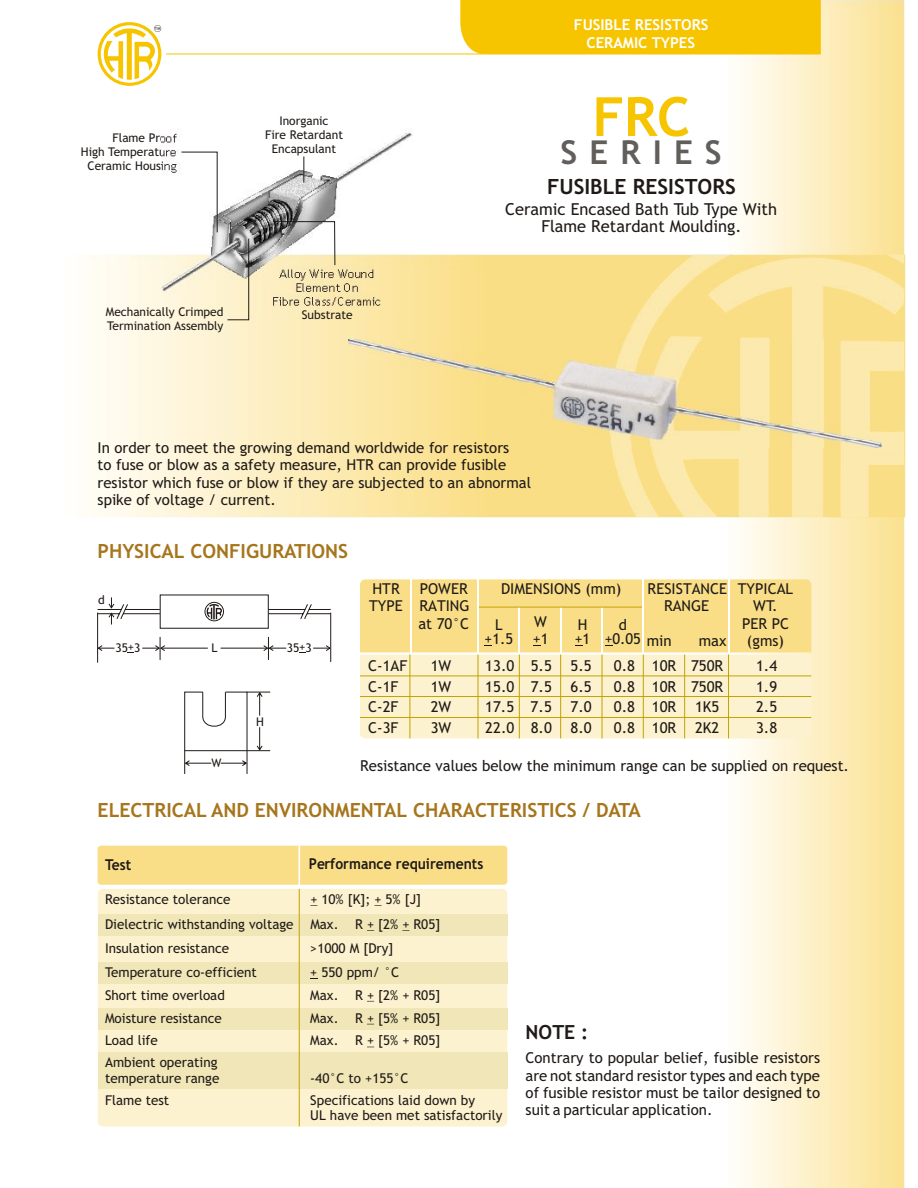
<style>
.page{position:relative;width:918px;height:1188px;background:#fff}
.page>*{position:absolute;margin:0;border:0;box-sizing:border-box;transform-origin:0 0}
.t1{font:700 54px "Trebuchet MS";color:#f7c400}
.t2{font:700 33px "Trebuchet MS";letter-spacing:.37em;color:#615e5c}
.t3{font:700 21px "Trebuchet MS";color:#1f1a17}
.t4{font:700 19.5px "Trebuchet MS";color:#a6751c}
.t5{font:700 19.5px "Trebuchet MS";color:#1f1a17}
.t6{font:16.5px/17.4px "Trebuchet MS";color:#1f1a17;text-align:center}
.t7{font:15px/17.4px "Trebuchet MS";color:#1f1a17;text-align:center}
.t8{font:700 15px/17.4px "Trebuchet MS";color:#fff;text-align:center}
.t9{font:700 15px "Trebuchet MS";color:#1f1a17;scale:.92 1}
.t10{font:13.5px/24.5px "Trebuchet MS";color:#1f1a17}
.t11{font:12px/14px "Trebuchet MS";color:#1f1a17;text-align:right}
.t12{font:11.7px "Trebuchet MS";color:#1f1a17}
.t13{font:4.2px "Trebuchet MS";color:#1f1a17}
</style>
<div class="page">
<img style="left:691px;top:0;width:214px;height:1188px">
<div style="left:460px;top:0;width:361px;height:54px;background:#f7c400"></div>
<img style="left:162px;top:132px;width:251px;height:177px">
<svg style="left:181px;top:151px;width:37px;height:82px"></svg>
<svg style="left:303px;top:156px;width:1px;height:27px"></svg>
<svg style="left:272px;top:221px;width:64px;height:45px"></svg>
<svg style="left:227px;top:238px;width:22px;height:83px;background:#cbc5b0"></svg>
<svg style="left:98px;top:22px;width:63px;height:64px"></svg>
<hr style="left:166px;top:54px;width:655px;height:1px;background:#f7c400">
<img style="left:609px;top:245px;width:296px;height:272px">
<img style="left:348px;top:339px;width:533px;height:109px">
<div style="left:98px;top:889px;width:409px;height:238px;background:#fcf2cf;border-radius:5px"></div>
<div style="left:98px;top:846px;width:409px;height:39px;background:#fade87"></div>
<div style="left:98px;top:914px;width:409px;height:22px;background:#f0e6b8"></div>
<div style="left:98px;top:962px;width:409px;height:22px;background:#f0e6b8"></div>
<div style="left:98px;top:1008px;width:409px;height:21px;background:#f0e6b8"></div>
<div style="left:98px;top:1052px;width:409px;height:36px;background:#f0e6b8"></div>
<hr style="left:299px;top:889px;width:1px;height:238px;background:#c2a300">
<svg style="left:184px;top:691px;width:86px;height:83px"></svg>
<hr style="left:97px;top:613px;width:1px;height:50px;background:#1f1a17">
<hr style="left:330px;top:613px;width:1px;height:49px;background:#1f1a17">
<hr style="left:162px;top:648px;width:46px;height:1px;background:#1f1a17">
<hr style="left:221px;top:648px;width:46px;height:1px;background:#1f1a17">
<svg style="left:313px;top:645px;width:18px;height:7px"></svg>
<svg style="left:263px;top:637px;width:23px;height:23px"></svg>
<svg style="left:142px;top:637px;width:24px;height:23px"></svg>
<svg style="left:97px;top:645px;width:17px;height:7px"></svg>
<svg style="left:97px;top:597px;width:234px;height:28px"></svg>
<svg style="left:360px;top:579px;width:451px;height:159px;background:#fae7ab"></svg>
<hr style="left:360px;top:717px;width:451px;height:1px;background:#c2a300">
<hr style="left:360px;top:696px;width:451px;height:1px;background:#c2a300">
<hr style="left:360px;top:676px;width:451px;height:1px;background:#c2a300">
<hr style="left:410px;top:579px;width:1px;height:73px;background:#fff">
<hr style="left:519px;top:607px;width:1px;height:45px;background:#fff">
<hr style="left:560px;top:607px;width:1px;height:45px;background:#fff">
<hr style="left:601px;top:607px;width:2px;height:45px;background:#fff">
<hr style="left:478px;top:607px;width:165px;height:1px;background:#c2a300">
<hr style="left:729px;top:579px;width:1px;height:73px;background:#fff">
<hr style="left:643px;top:579px;width:1px;height:73px;background:#fff">
<hr style="left:477px;top:579px;width:2px;height:73px;background:#fff">
<p class="t13" style="left:155px;top:27px;width:7px">TM</p>
<p class="t11" style="left:81px;top:132px;width:98px">Flame Proof<br>High Temperature<br>Ceramic Housing</p>
<p class="t11" style="left:265px;top:115px;width:80px;text-align:center">Inorganic<br>Fire Retardant<br>Encapsulant</p>
<p class="t11" style="left:106px;top:306px;width:119px;text-align:left">Mechanically Crimped<br>Termination Assembly</p>
<p class="t11" style="left:302px;top:309px;width:52px">Substrate</p>
<p class="t8" style="left:574px;top:18px;width:136px">FUSIBLE RESISTORS<br>CERAMIC TYPES</p>
<h1 class="t1" style="left:593px;top:96px;width:99px">FRC</h1>
<h2 class="t2" style="left:561px;top:140px;width:163px">SERIES</h2>
<p class="t6" style="left:505px;top:201px;width:273px">Ceramic Encased Bath Tub Type With<br>Flame Retardant Moulding.</p>
<h3 class="t3" style="left:547px;top:178px;width:190px">FUSIBLE RESISTORS</h3>
<p class="t7" style="left:98px;top:440px;width:435px;text-align:left">In order to meet the growing demand worldwide for resistors<br>to fuse or blow as a safety measure, HTR can provide fusible resistor which fuse or blow if they are subjected to an abnormal spike of voltage / current.</p>
<h3 class="t4" style="left:98px;top:543px;width:252px">PHYSICAL CONFIGURATIONS</h3>
<p class="t11" style="left:98px;top:594px;width:8px">d</p>
<p class="t11" style="left:115px;top:642px;width:27px">35+3</p>
<p class="t11" style="left:212px;top:642px;width:8px">L</p>
<p class="t11" style="left:287px;top:642px;width:27px">35+3</p>
<p class="t12" style="left:211px;top:759px;width:11px">W</p>
<p class="t11" style="left:256px;top:715px;width:9px">H</p>
<p class="t7" style="left:369px;top:581px;width:35px;text-align:left">HTR<br>TYPE</p>
<p class="t7" style="left:418px;top:581px;width:53px;text-align:justify">POWER RATING at 70°C</p>
<p class="t7" style="left:648px;top:581px;width:81px">RESISTANCE<br>RANGE</p>
<p class="t7" style="left:647px;top:633px;width:26px">min</p>
<p class="t7" style="left:699px;top:633px;width:29px">max</p>
<p class="t7" style="left:501px;top:581px;width:122px">DIMENSIONS (mm)</p>
<p class="t7" style="left:605px;top:619px;width:38px;line-height:14px">d +0.05</p>
<p class="t7" style="left:533px;top:614px;width:17px;text-align:left">W +1</p>
<p class="t7" style="left:485px;top:619px;width:30px;line-height:14px">L +1.5</p>
<p class="t7" style="left:575px;top:619px;width:17px;line-height:14px;text-align:left">H +1</p>
<p class="t7" style="left:738px;top:581px;width:57px">TYPICAL<br>WT.<br>PER PC (gms)</p>
<p class="t7" style="left:368px;top:659px;width:41px">C-1AF</p>
<p class="t7" style="left:431px;top:659px;width:22px">1W</p>
<p class="t7" style="left:485px;top:659px;width:108px">13.0 5.5 5.5</p>
<p class="t7" style="left:614px;top:659px;width:111px">0.8 10R 750R</p>
<p class="t7" style="left:756px;top:659px;width:23px">1.4</p>
<p class="t7" style="left:368px;top:679px;width:32px">C-1F</p>
<p class="t7" style="left:431px;top:720px;width:22px">3W</p>
<p class="t7" style="left:485px;top:720px;width:108px">22.0 8.0 8.0</p>
<p class="t7" style="left:614px;top:720px;width:23px">0.8</p>
<p class="t7" style="left:695px;top:720px;width:26px">2K2</p>
<p class="t7" style="left:756px;top:720px;width:23px">3.8</p>
<p class="t7" style="left:431px;top:679px;width:22px">1W</p>
<p class="t7" style="left:485px;top:679px;width:108px">15.0 7.5 6.5</p>
<p class="t7" style="left:614px;top:679px;width:111px">0.8 10R 750R</p>
<p class="t7" style="left:756px;top:679px;width:23px">1.9</p>
<p class="t7" style="left:368px;top:700px;width:32px">C-2F</p>
<p class="t7" style="left:431px;top:700px;width:22px">2W</p>
<p class="t7" style="left:485px;top:700px;width:108px">17.5 7.5 7.0</p>
<p class="t7" style="left:614px;top:700px;width:107px">0.8 10R 1K5</p>
<p class="t7" style="left:756px;top:700px;width:23px">2.5</p>
<p class="t7" style="left:368px;top:720px;width:32px">C-3F</p>
<p class="t7" style="left:652px;top:720px;width:26px">10R</p>
<p class="t7" style="left:360px;top:758px;width:491px">Resistance values below the minimum range can be supplied on request.</p>
<h3 class="t4" style="left:98px;top:803px;width:545px">ELECTRICAL AND ENVIRONMENTAL CHARACTERISTICS / DATA</h3>
<p class="t9" style="left:105px;top:859px;width:30px">Test</p>
<p class="t9" style="left:309px;top:858px;width:191px">Performance requirements</p>
<p class="t10" style="left:105px;top:888px;width:127px">Resistance tolerance</p>
<p class="t10" style="left:105px;top:888px;width:337px;text-indent:205px">+ 10% [K]; + 5% [J]<br>Dielectric withstanding voltage Max. R + [2% + R05]<br>Insulation resistance</p>
<p class="t10" style="left:310px;top:937px;width:85px">&gt;1000 M [Dry]</p>
<p class="t10" style="left:105px;top:961px;width:153px">Temperature co-efficient</p>
<p class="t10" style="left:310px;top:961px;width:90px">+ 550 ppm/ °C</p>
<p class="t10" style="left:105px;top:984px;width:121px">Short time overload</p>
<p class="t10" style="left:310px;top:984px;width:132px">Max. R + [2% + R05]</p>
<p class="t10" style="left:105px;top:1007px;width:118px">Moisture resistance</p>
<p class="t10" style="left:310px;top:1007px;width:132px">Max. R + [5% + R05]</p>
<p class="t10" style="left:105px;top:1030px;width:54px">Load life</p>
<p class="t10" style="left:310px;top:1030px;width:132px">Max. R + [5% + R05]</p>
<p class="t10" style="left:105px;top:1056px;width:116px;line-height:15.8px">Ambient operating temperature range</p>
<p class="t10" style="left:310px;top:1067px;width:100px">-40°C to +155°C</p>
<p class="t10" style="left:105px;top:1089px;width:66px">Flame test</p>
<p class="t10" style="left:310px;top:1093px;width:194px;line-height:15.8px">Specifications laid down by<br>UL have been met satisfactorily</p>
<h3 class="t5" style="left:526px;top:1024px;width:64px">NOTE :</h3>
<p class="t7" style="left:526px;top:1050px;width:296px;text-align:justify">Contrary to popular belief, fusible resistors are not standard resistor types and each type of fusible resistor must be tailor designed to suit a particular application.</p>
</div>
